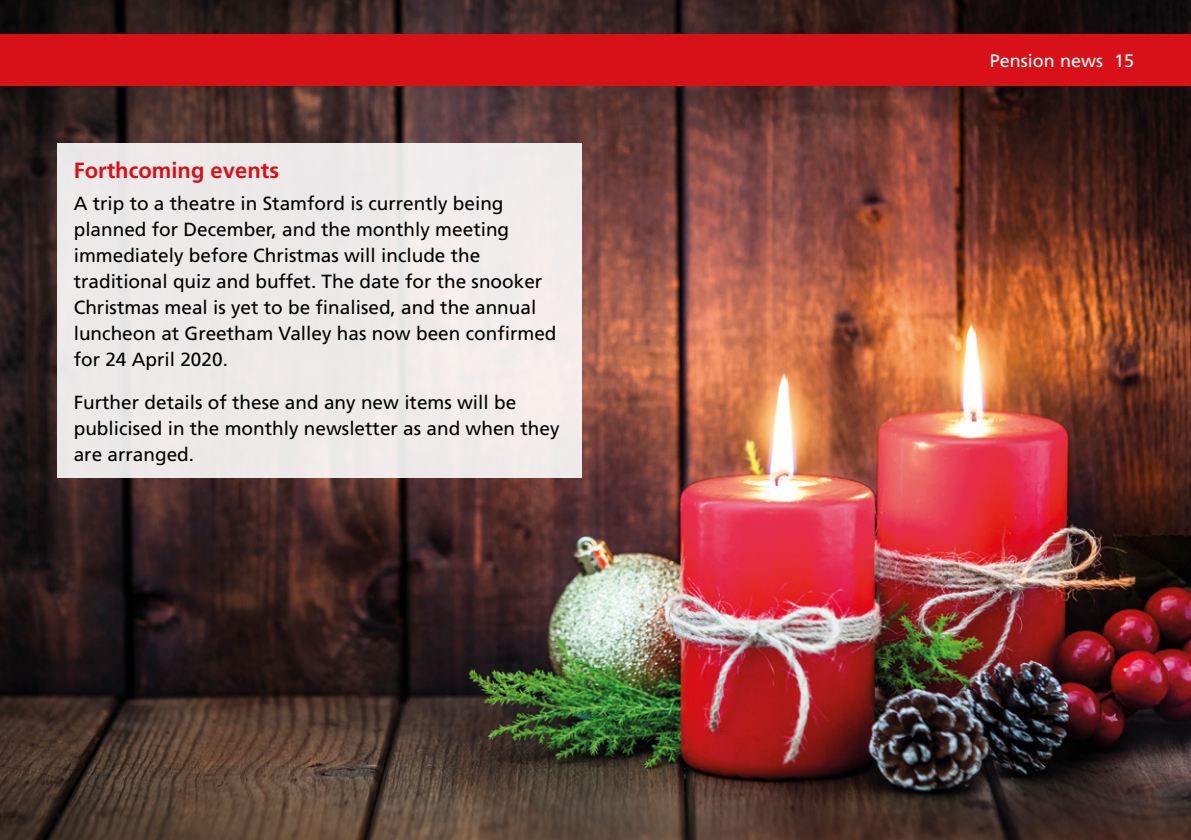
<style>
.page{position:relative;width:1191px;height:840px;background:#fff}
.page>*{position:absolute;margin:0;border:0;box-sizing:border-box;transform-origin:0 0}
.t1{font:700 22px "Frutiger";color:#d71117}
.t2{font:19px/26px "Frutiger";color:#000}
.t3{font:18px "Frutiger";color:#fff}
</style>
<div class="page">
<img style="left:0;top:0;width:1191px;height:839px">
<div style="left:0;top:34px;width:1191px;height:51px;background:#d71117"></div>
<div style="left:57px;top:143px;width:524px;height:334px;background:#edeaea"></div>
<p class="t1" style="left:74px;top:157px;width:207px">Forthcoming events</p>
<p class="t2" style="left:74px;top:190px;width:484px">A trip to a theatre in Stamford is currently being planned for December, and the monthly meeting immediately before Christmas will include the traditional quiz and buffet. The date for the snooker Christmas meal is yet to be finalised, and the annual luncheon at Greetham Valley has now been confirmed for 24 April 2020.</p>
<p class="t2" style="left:74px;top:388px;width:487px">Further details of these and any new items will be publicised in the monthly newsletter as and when they are arranged.</p>
<p class="t3" style="left:989px;top:50px;width:146px">Pension news 15</p>
</div>
